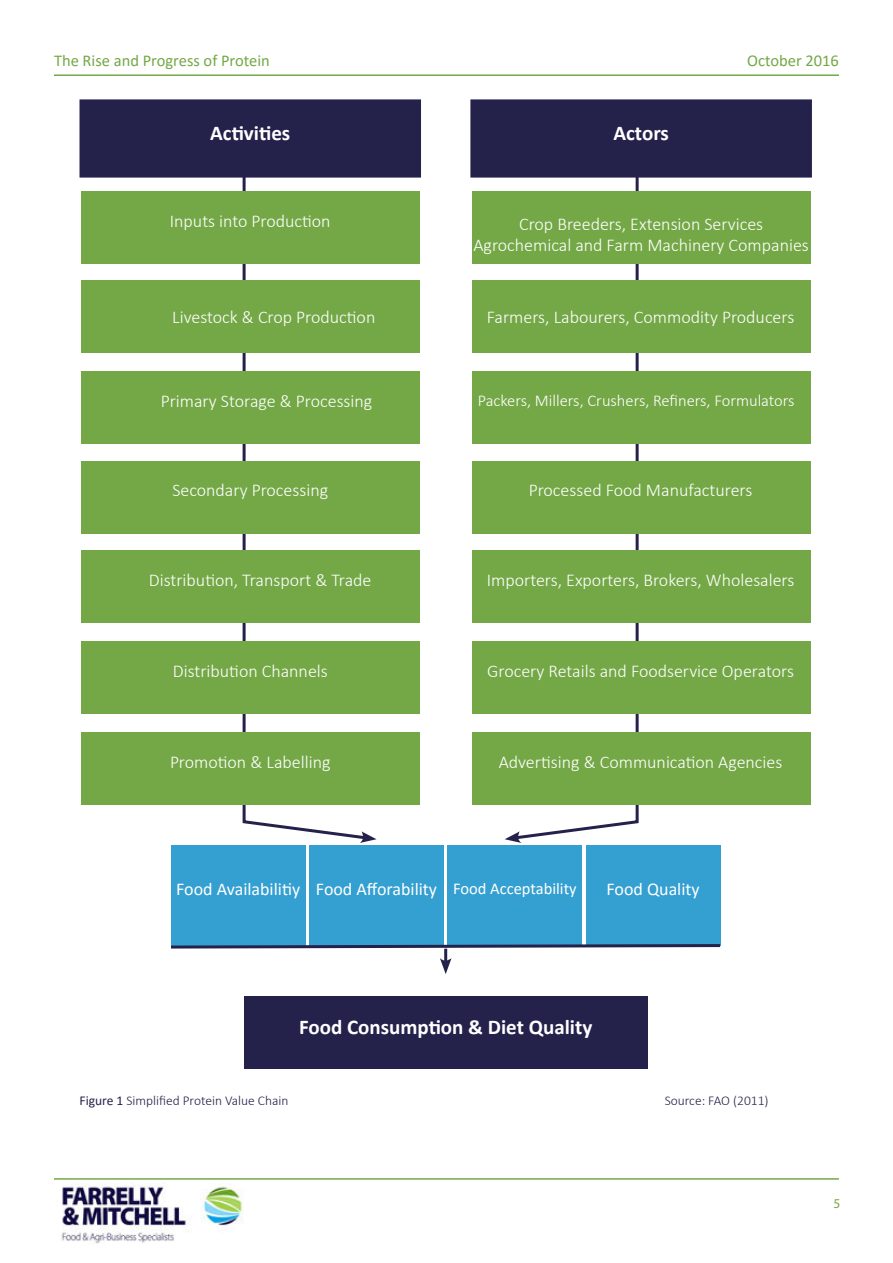
<style>
.page{position:relative;width:893px;height:1263px;background:#fff}
.page>*{position:absolute;margin:0;border:0;box-sizing:border-box;transform-origin:0 0}
.t1{font:700 21px "Calibri";color:#fff}
.t2{font:300 18px/21.6px "Calibri";color:#fff;text-align:center}
.t3{font:18px "Calibri";color:#fff}
.t4{font:300 16.5px "Calibri";color:#fff}
.t5{font:16.5px "Calibri";color:#74a847}
.t6{font:300 13.5px "Calibri";color:#24214b}
.t7{font:13.5px "Myriad Pro";color:#74a847}
.s1{font-size:16.5px}
.s2{font-weight:400}
</style>
<div class="page">
<hr style="left:54px;top:74px;width:785px;height:2px;background:#74a847">
<hr style="left:54px;top:1178px;width:785px;height:2px;background:#74a847">
<img style="left:61px;top:1182px;width:183px;height:61px">
<svg style="left:241px;top:178px;width:129px;height:661px"></svg>
<svg style="left:360px;top:831px;width:17px;height:12px"></svg>
<svg style="left:512px;top:178px;width:128px;height:661px"></svg>
<svg style="left:505px;top:831px;width:16px;height:12px"></svg>
<div style="left:80px;top:99px;width:341px;height:79px;background:#24214b;border:3px solid #24214b"></div>
<div style="left:81px;top:191px;width:338px;height:73px;background:#74a847"></div>
<div style="left:81px;top:280px;width:338px;height:73px;background:#74a847"></div>
<div style="left:81px;top:372px;width:338px;height:72px;background:#74a847"></div>
<div style="left:81px;top:461px;width:338px;height:72px;background:#74a847"></div>
<div style="left:81px;top:550px;width:338px;height:73px;background:#74a847"></div>
<div style="left:81px;top:641px;width:338px;height:73px;background:#74a847"></div>
<div style="left:81px;top:732px;width:338px;height:73px;background:#74a847"></div>
<div style="left:470px;top:99px;width:342px;height:79px;background:#24214b;border:3px solid #24214b"></div>
<div style="left:472px;top:191px;width:338px;height:73px;background:#74a847"></div>
<div style="left:472px;top:280px;width:338px;height:73px;background:#74a847"></div>
<div style="left:472px;top:372px;width:338px;height:72px;background:#74a847"></div>
<div style="left:472px;top:461px;width:338px;height:72px;background:#74a847"></div>
<div style="left:472px;top:550px;width:338px;height:73px;background:#74a847"></div>
<div style="left:472px;top:641px;width:338px;height:73px;background:#74a847"></div>
<div style="left:472px;top:732px;width:338px;height:73px;background:#74a847"></div>
<div style="left:171px;top:845px;width:135px;height:101px;background:#349fd1"></div>
<div style="left:309px;top:845px;width:135px;height:101px;background:#349fd1"></div>
<div style="left:447px;top:845px;width:135px;height:101px;background:#349fd1"></div>
<div style="left:586px;top:845px;width:134px;height:101px;background:#349fd1"></div>
<div style="left:244px;top:996px;width:403px;height:73px;background:#24214b"></div>
<hr style="left:444px;top:949px;width:3px;height:15px;background:#24214b">
<svg style="left:440px;top:958px;width:12px;height:16px"></svg>
<svg style="left:171px;top:942px;width:550px;height:8px"></svg>
<p class="t5" style="left:54px;top:55px;width:217px">The Rise and Progress of Protein</p>
<p class="t5" style="left:747px;top:55px;width:93px">October 2016</p>
<p class="t1" style="left:210px;top:118px;width:82px">Activities</p>
<p class="t1" style="left:613px;top:118px;width:57px">Actors</p>
<p class="t2" style="left:170px;top:210px;width:162px">Inputs into Production</p>
<p class="t2" style="left:473px;top:214px;width:337px">Crop Breeders, Extension Services<br>Agrochemical and Farm Machinery Companies</p>
<p class="t2" style="left:172px;top:306px;width:205px">Livestock &amp; Crop Production</p>
<p class="t2" style="left:487px;top:307px;width:309px">Farmers, Labourers, Commodity Producers</p>
<p class="t2" style="left:161px;top:391px;width:213px">Primary Storage &amp; Processing</p>
<p class="t4" style="left:478px;top:390px;width:318px">Packers, Millers, Crushers, Refiners, Formulators</p>
<p class="t2" style="left:172px;top:480px;width:157px">Secondary Processing</p>
<p class="t2" style="left:529px;top:480px;width:225px">Processed Food Manufacturers</p>
<p class="t2" style="left:149px;top:569px;width:224px">Distribution, Transport &amp; Trade</p>
<p class="t2" style="left:487px;top:570px;width:309px">Importers, Exporters, Brokers, Wholesalers</p>
<p class="t2" style="left:173px;top:660px;width:157px">Distribution Channels</p>
<p class="t2" style="left:487px;top:661px;width:308px">Grocery Retails and Foodservice Operators</p>
<p class="t2" style="left:170px;top:751px;width:162px">Promotion &amp; Labelling</p>
<p class="t2" style="left:499px;top:751px;width:285px">Advertising &amp; Communication Agencies</p>
<p class="t3" style="left:176px;top:876px;width:402px">Food Availabilitiy Food Afforability <span class="s1">Food Acceptability</span></p>
<p class="t3" style="left:607px;top:883px;width:95px">Food Quality</p>
<p class="t1" style="left:299px;top:1012px;width:295px">Food Consumption &amp; Diet Quality</p>
<p class="t6" style="left:79px;top:1092px;width:210px"><span class="s2">Figure 1</span> Simplified Protein Value Chain</p>
<p class="t6" style="left:665px;top:1094px;width:105px">Source: FAO (2011)</p>
<p class="t7" style="left:833px;top:1198px;width:8px">5</p>
</div>
